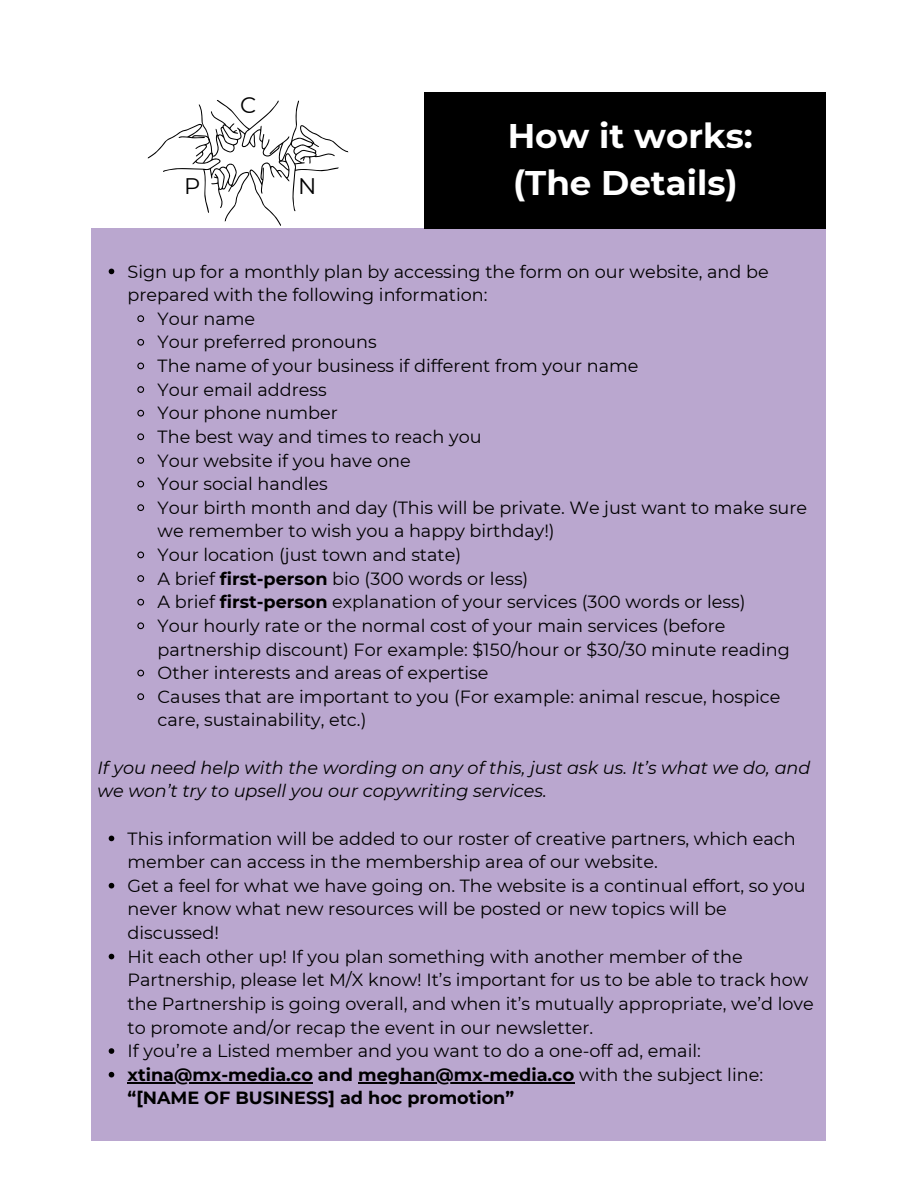
<style>
.page{position:relative;width:918px;height:1188px;background:#fff}
.page>*{position:absolute;margin:0;border:0;box-sizing:border-box;transform-origin:0 0}
.t1{font:700 34.2px "Montserrat";color:#fff}
.t2{font:22.5px "Montserrat";color:#000}
.t3{font:17.7px/23.7px "Montserrat";color:#000}
.t4{font:italic 17.7px/23.7px "Montserrat";color:#000}
.t5{font:700 17.7px/23.7px "Montserrat";color:#000}
.s1{font-weight:700}
.s2{font-weight:400}
</style>
<div class="page">
<div style="left:92px;top:228px;width:734px;height:912px;background:#baa7cf"></div>
<svg style="left:109px;top:269px;width:5px;height:5px"></svg>
<svg style="left:137px;top:315px;width:8px;height:7px"></svg>
<svg style="left:137px;top:338px;width:8px;height:8px"></svg>
<svg style="left:137px;top:362px;width:8px;height:8px"></svg>
<svg style="left:137px;top:386px;width:8px;height:7px"></svg>
<svg style="left:137px;top:409px;width:8px;height:8px"></svg>
<svg style="left:137px;top:433px;width:8px;height:8px"></svg>
<svg style="left:137px;top:457px;width:8px;height:7px"></svg>
<svg style="left:137px;top:480px;width:8px;height:8px"></svg>
<svg style="left:137px;top:504px;width:8px;height:7px"></svg>
<svg style="left:137px;top:551px;width:8px;height:8px"></svg>
<svg style="left:137px;top:575px;width:8px;height:7px"></svg>
<svg style="left:137px;top:598px;width:8px;height:8px"></svg>
<svg style="left:137px;top:622px;width:8px;height:8px"></svg>
<svg style="left:137px;top:669px;width:8px;height:8px"></svg>
<svg style="left:137px;top:693px;width:8px;height:7px"></svg>
<svg style="left:109px;top:836px;width:5px;height:5px"></svg>
<svg style="left:109px;top:883px;width:5px;height:5px"></svg>
<svg style="left:109px;top:954px;width:5px;height:5px"></svg>
<svg style="left:109px;top:1048px;width:5px;height:6px"></svg>
<svg style="left:109px;top:1072px;width:5px;height:5px"></svg>
<hr style="left:128px;top:1082px;width:185px;height:1px;background:#000">
<hr style="left:358px;top:1082px;width:216px;height:1px;background:#000">
<div style="left:425px;top:92px;width:401px;height:136px;background:#000"></div>
<svg style="left:147px;top:100px;width:202px;height:126px"></svg>
<p class="t2" style="left:240px;top:91px;width:18px">C</p>
<p class="t2" style="left:184px;top:172px;width:18px">P</p>
<p class="t2" style="left:298px;top:172px;width:20px">N</p>
<p class="t1" style="left:508px;top:115px;width:247px">How it works:</p>
<p class="t1" style="left:513px;top:162px;width:226px">(The Details)</p>
<p class="t3" style="left:128px;top:259px;width:643px">Sign up for a monthly plan by accessing the form on our website, and be prepared with the following information:</p>
<p class="t3" style="left:158px;top:307px;width:99px">Your name</p>
<p class="t3" style="left:158px;top:330px;width:221px">Your preferred pronouns</p>
<p class="t3" style="left:158px;top:354px;width:482px">The name of your business if different from your name</p>
<p class="t3" style="left:158px;top:378px;width:171px">Your email address</p>
<p class="t3" style="left:158px;top:401px;width:182px">Your phone number</p>
<p class="t3" style="left:158px;top:425px;width:326px">The best way and times to reach you</p>
<p class="t3" style="left:158px;top:448px;width:255px">Your website if you have one</p>
<p class="t3" style="left:158px;top:472px;width:172px">Your social handles</p>
<p class="t3" style="left:158px;top:496px;width:651px">Your birth month and day (This will be private. We just want to make sure we remember to wish you a happy birthday!)</p>
<p class="t3" style="left:158px;top:543px;width:305px">Your location (just town and state)</p>
<p class="t3" style="left:158px;top:567px;width:372px">A brief <span class="s1">first-person</span> bio (300 words or less)</p>
<p class="t3" style="left:158px;top:590px;width:590px">A brief <span class="s1">first-person</span> explanation of your services (300 words or less)</p>
<p class="t3" style="left:158px;top:614px;width:634px">Your hourly rate or the normal cost of your main services (before partnership discount) For example: $150/hour or $30/30 minute reading</p>
<p class="t3" style="left:158px;top:661px;width:333px">Other interests and areas of expertise</p>
<p class="t3" style="left:158px;top:685px;width:624px">Causes that are important to you (For example: animal rescue, hospice care, sustainability, etc.)</p>
<p class="t4" style="left:98px;top:756px;width:714px">If you need help with the wording on any of this, just ask us. It’s what we do, and we won’t try to upsell you our copywriting services.</p>
<p class="t3" style="left:128px;top:826px;width:670px">This information will be added to our roster of creative partners, which each member can access in the membership area of our website.</p>
<p class="t3" style="left:128px;top:874px;width:680px">Get a feel for what we have going on. The website is a continual effort, so you never know what new resources will be posted or new topics will be discussed!</p>
<p class="t3" style="left:128px;top:945px;width:688px">Hit each other up! If you plan something with another member of the Partnership, please let M/X know! It’s important for us to be able to track how the Partnership is going overall, and when it’s mutually appropriate, we’d love to promote and/or recap the event in our newsletter.</p>
<p class="t3" style="left:128px;top:1039px;width:575px">If you’re a Listed member and you want to do a one-off ad, email:</p>
<p class="t5" style="left:128px;top:1063px;width:637px">xtina@mx-media.co and meghan@mx-media.co <span class="s2">with the subject line: </span>“[NAME OF BUSINESS] ad hoc promotion”</p>
</div>
